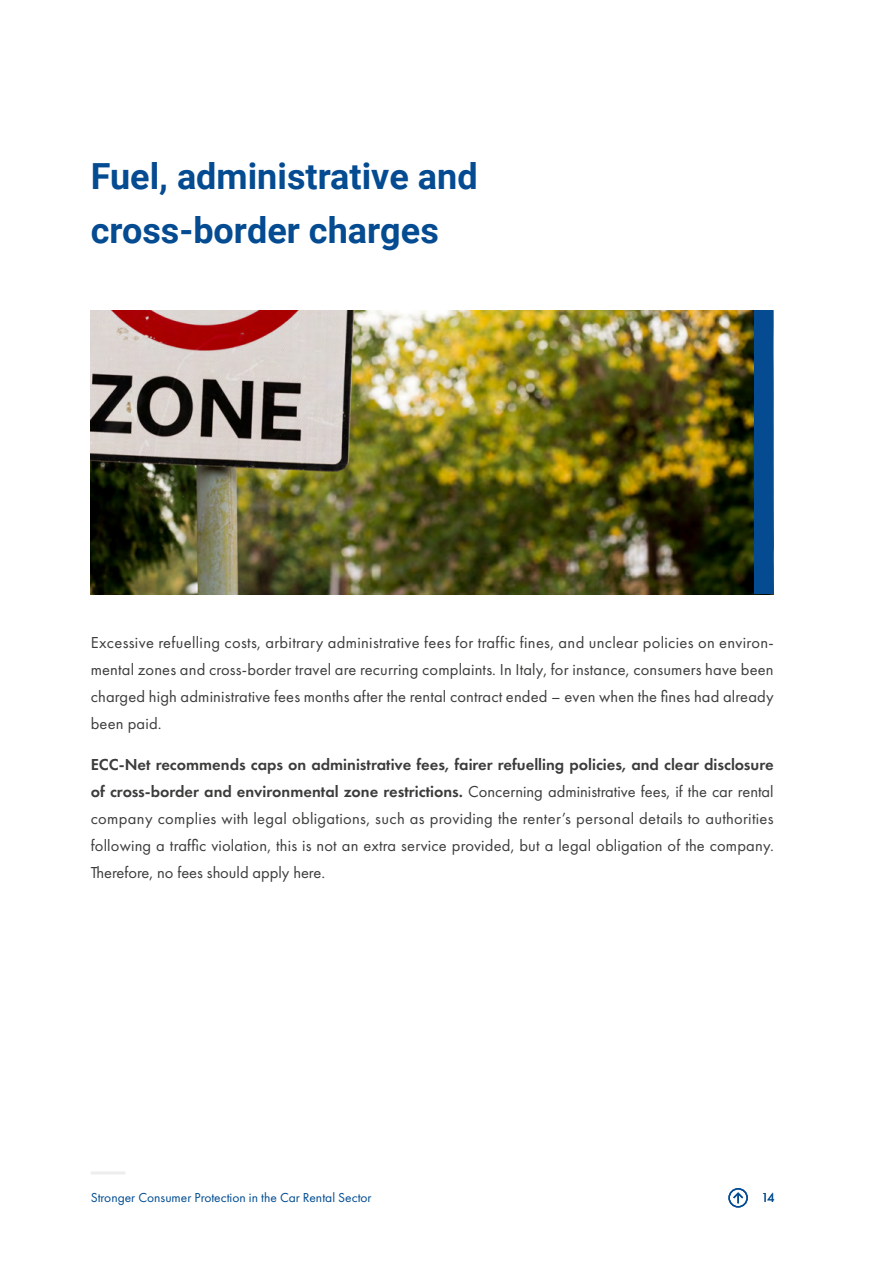
<style>
.page{position:relative;width:893px;height:1263px;background:#fff}
.page>*{position:absolute;margin:0;border:0;box-sizing:border-box;transform-origin:0 0}
.t1{font:700 36px/54px "Roboto";color:#044b91}
.t2{font:16.5px/27px "Futura PT";letter-spacing:.01em;color:#3c3c3b;text-align:justify}
.t3{font:13.5px "Futura PT";color:#004c91}
.s1{font-weight:600}
</style>
<div class="page">
<hr style="left:91px;top:1171px;width:34px;height:3px;background:#ededed">
<svg style="left:731px;top:1191px;width:14px;height:12px"></svg>
<div style="left:728px;top:1188px;width:20px;height:19px;border:2px solid #044b91;border-radius:50%"></div>
<img style="left:91px;top:310px;width:683px;height:284px">
<div style="left:755px;top:310px;width:18px;height:284px;background:#044b91"></div>
<h1 class="t1" style="left:91px;top:148px;width:388px">Fuel, administrative and cross-border charges</h1>
<p class="t2" style="left:91px;top:629px;width:685px">Excessive refuelling costs, arbitrary administrative fees for traffic fines, and unclear policies on environ&shy;mental zones and cross-border travel are recurring complaints. In Italy, for instance, consumers have been charged high administrative fees months after the rental contract ended – even when the fines had already been paid.</p>
<p class="t2" style="left:91px;top:750px;width:685px"><span class="s1">ECC-Net recommends caps on administrative fees, fairer refuelling policies, and clear disclosure of cross-border and environmental zone restrictions.</span> Concerning administrative fees, if the car rental company complies with legal obligations, such as providing the renter’s personal details to authorities following a traffic violation, this is not an extra service provided, but a legal obligation of the company.<br>Therefore, no fees should apply here.</p>
<p class="t3" style="left:91px;top:1189px;width:282px">Stronger Consumer Protection in the Car Rental Sector</p>
<p class="t3" style="left:761px;top:1189px;width:15px">14</p>
</div>
